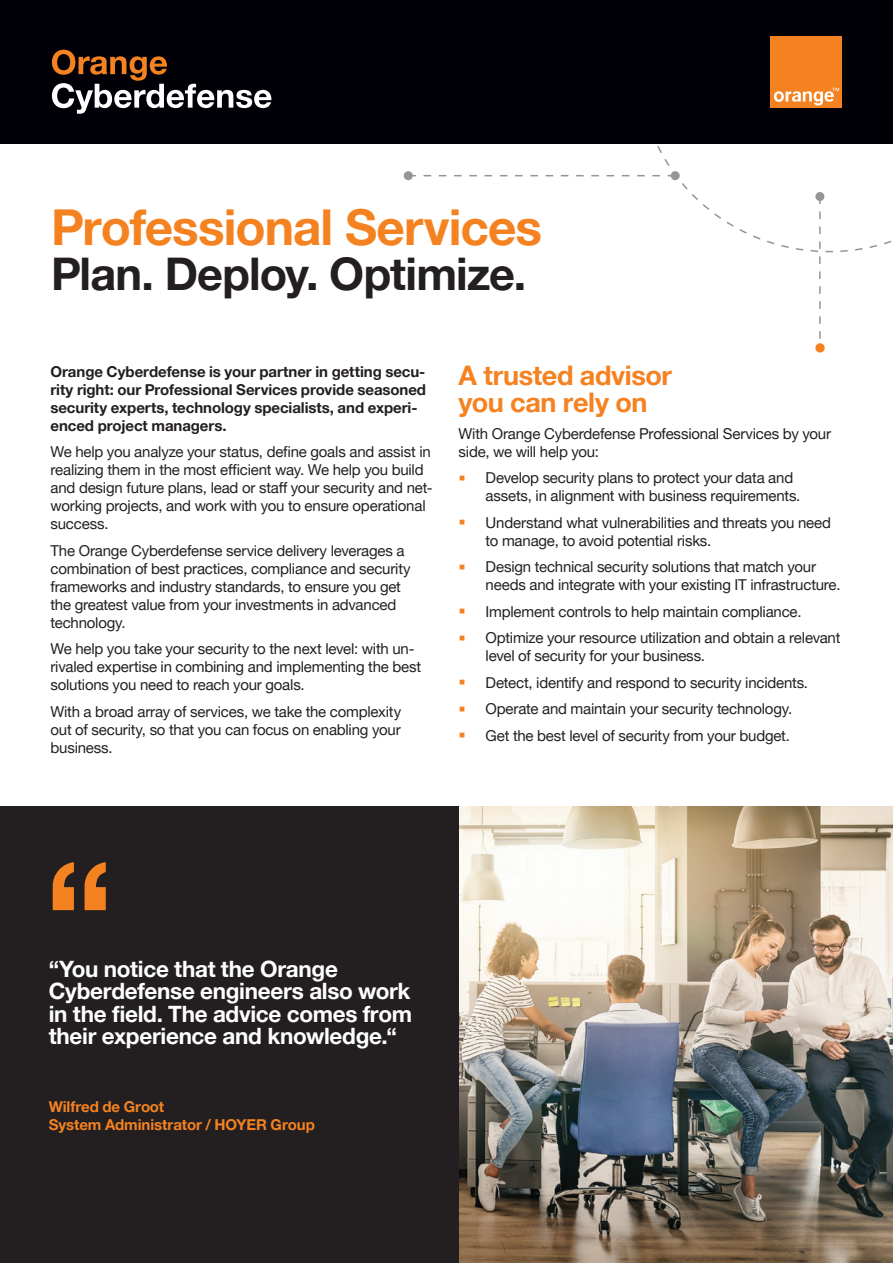
<style>
.page{position:relative;width:893px;height:1263px;background:#fff}
.page>*{position:absolute;margin:0;border:0;box-sizing:border-box;transform-origin:0 0}
.t1{font:700 149.4px "Helvetica Neue";color:#f58220}
.t2{font:700 49.5px "Helvetica Neue";letter-spacing:-.02em;color:#f58220}
.t3{font:700 45px "Helvetica Neue";letter-spacing:-.02em;color:#231f20}
.t4{font:700 27px/27px "Helvetica Neue";letter-spacing:-.015em;color:#f58220}
.t5{font:700 22.5px/22.5px "Helvetica Neue";letter-spacing:-.015em;color:#fff}
.t6{font:15px/18px "Helvetica Neue";letter-spacing:-.015em;color:#231f20}
.t7{font:700 15px/18px "Helvetica Neue";letter-spacing:-.005em;color:#231f20}
.t8{font:700 15px/18px "Helvetica Neue";letter-spacing:-.005em;color:#f58220}
.s1{font-family:"Arial Narrow";font-size:21px;color:#f58220}
</style>
<div class="page">
<div style="left:404px;top:171px;width:9px;height:9px;background:#939598;border-radius:50%"></div>
<svg style="left:815px;top:343px;width:10px;height:10px"></svg>
<div style="left:0;top:806px;width:893px;height:457px;background:#231f20"></div>
<img style="left:459px;top:806px;width:434px;height:457px">
<div style="left:0;top:0;width:893px;height:144px;background:#000006"></div>
<div style="left:770px;top:36px;width:72px;height:72px;background:#f58220"></div>
<svg style="left:408px;top:87px;width:484px;height:252px"></svg>
<svg style="left:52px;top:50px;width:219px;height:64px"></svg>
<h2 class="t2" style="left:51px;top:197px;width:492px">Professional Services</h2>
<h3 class="t3" style="left:51px;top:246px;width:477px">Plan. Deploy. Optimize.</h3>
<p class="t7" style="left:50px;top:362px;width:377px">Orange Cyberdefense is your partner in getting secu&shy;rity right: our Professional Services provide seasoned security experts, technology specialists, and experi&shy;enced project managers.</p>
<p class="t6" style="left:50px;top:443px;width:384px">We help you analyze your status, define goals and assist in realizing them in the most efficient way. We help you build and design future plans, lead or staff your security and net&shy;working projects, and work with you to ensure operational success.</p>
<p class="t6" style="left:50px;top:541px;width:362px">The Orange Cyberdefense service delivery leverages a combination of best practices, compliance and security frameworks and industry standards, to ensure you get the greatest value from your investments in advanced technology.</p>
<p class="t6" style="left:50px;top:640px;width:372px">We help you take your security to the next level: with un&shy;rivaled expertise in combining and implementing the best solutions you need to reach your goals.</p>
<p class="t6" style="left:50px;top:702px;width:352px;text-align:justify">With a broad array of services, we take the complexity out of security, so that you can focus on enabling your business.</p>
<h3 class="t4" style="left:459px;top:362px;width:215px">A trusted advisor you can rely on</h3>
<p class="t6" style="left:459px;top:424px;width:374px">With Orange Cyberdefense Professional Services by your side, we will help you:</p>
<p class="t6" style="left:486px;top:469px;width:316px;text-indent:-27px"><span class="s1">▪</span> Develop security plans to protect your data and assets, in alignment with business requirements.</p>
<p class="t6" style="left:486px;top:513px;width:347px;text-indent:-27px"><span class="s1">▪</span> Understand what vulnerabilities and threats you need to manage, to avoid potential risks.</p>
<p class="t6" style="left:486px;top:558px;width:356px;text-indent:-27px"><span class="s1">▪</span> Design technical security solutions that match your needs and integrate with your existing IT infrastructure.</p>
<p class="t6" style="left:459px;top:602px;width:344px"><span class="s1">▪</span> Implement controls to help maintain compliance.</p>
<p class="t6" style="left:486px;top:629px;width:356px;text-indent:-27px"><span class="s1">▪</span> Optimize your resource utilization and obtain a relevant level of security for your business.</p>
<p class="t6" style="left:459px;top:673px;width:351px"><span class="s1">▪</span> Detect, identify and respond to security incidents.</p>
<p class="t6" style="left:459px;top:700px;width:335px"><span class="s1">▪</span> Operate and maintain your security technology.</p>
<p class="t6" style="left:459px;top:726px;width:333px"><span class="s1">▪</span> Get the best level of security from your budget.</p>
<h1 class="t1" style="left:45px;top:823px;width:71px">“</h1>
<h3 class="t5" style="left:49px;top:957px;width:365px">“You notice that the Orange<br>Cyberdefense engineers also work in the field. The advice comes from their experience and knowledge.“</h3>
<p class="t8" style="left:49px;top:1097px;width:268px">Wilfred de Groot<br>System Administrator / HOYER Group</p>
</div>
